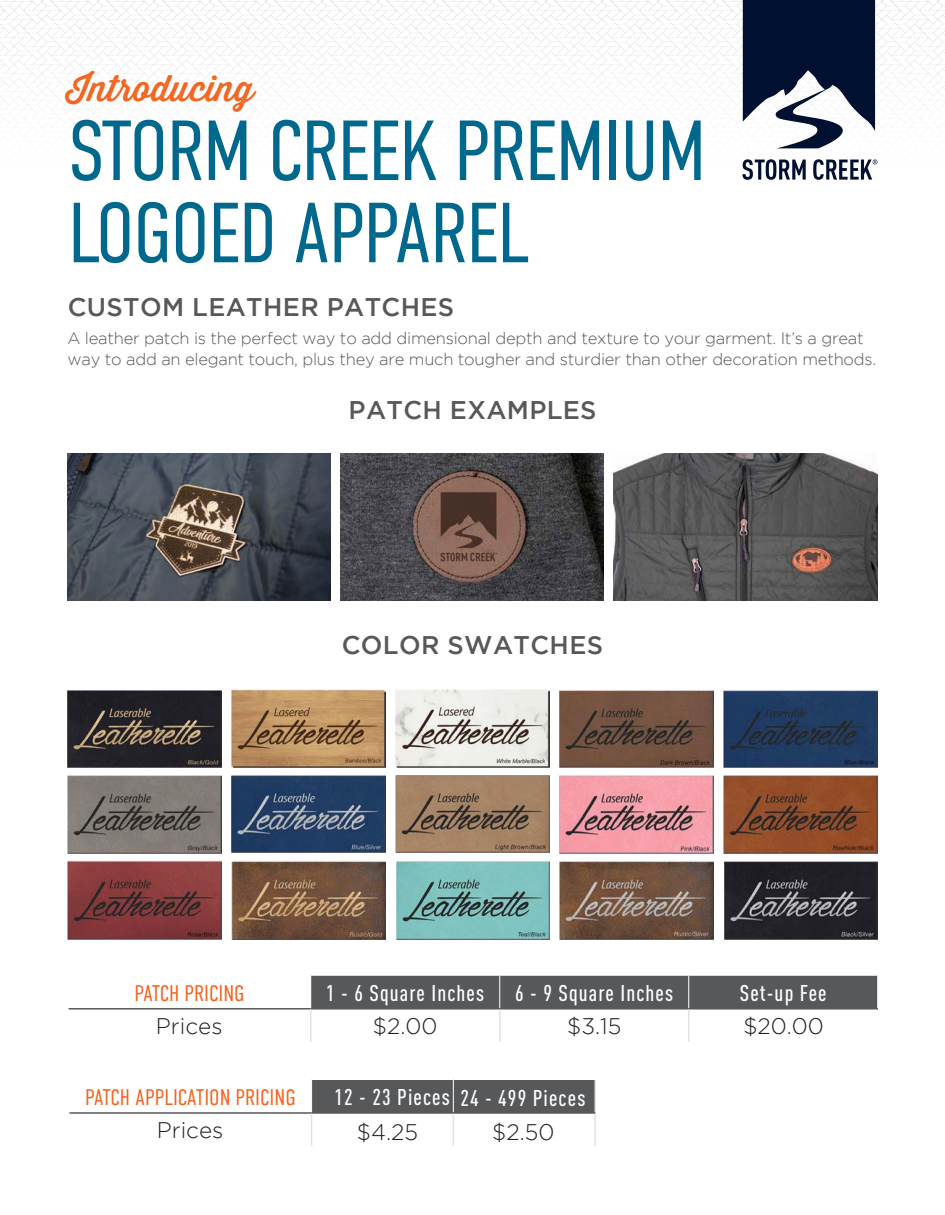
<style>
.page{position:relative;width:945px;height:1215px;background:#fff}
.page>*{position:absolute;margin:0;border:0;box-sizing:border-box;transform-origin:0 0}
.t1{font:300 85.05px/82.2px "DIN Condensed";letter-spacing:-.02em;color:#00688c}
.t2{font:36px "Thirsty Rough Reg";color:#f36621}
.Product_Fabric_Conte{font:500 25.5px "Gotham";letter-spacing:.015em;color:#57585a}
.Laydown_Callout{font:500 22.5px "DIN Cond";letter-spacing:.05em;color:#fff}
.Laydown_Callout-2{font:300 22.5px "Gotham";color:#231f20}
.t3{font:300 22.5px "DIN Condensed";color:#f36621}
.Product_Fabric_Conte-2{font:300 16.5px/21px "Gotham";letter-spacing:-.015em;color:#57585a}
</style>
<div class="page">
<svg style="left:0;top:0;width:945px;height:177px"></svg>
<img style="left:614px;top:454px;width:263px;height:146px">
<img style="left:68px;top:454px;width:263px;height:146px">
<img style="left:341px;top:454px;width:263px;height:146px">
<div style="left:311px;top:976px;width:566px;height:32px;background:#57585a"></div>
<hr style="left:499px;top:976px;width:1px;height:32px;background:#fff">
<hr style="left:688px;top:976px;width:1px;height:32px;background:#fff">
<hr style="left:68px;top:1008px;width:243px;height:2px;background:#57585a">
<hr style="left:311px;top:1008px;width:189px;height:2px;background:#57585a">
<hr style="left:500px;top:1008px;width:189px;height:2px;background:#57585a">
<hr style="left:689px;top:1008px;width:189px;height:2px;background:#57585a">
<hr style="left:310px;top:1010px;width:1px;height:32px;background:#e1e2e4">
<hr style="left:499px;top:1010px;width:1px;height:32px;background:#e1e2e4">
<hr style="left:688px;top:1010px;width:1px;height:32px;background:#e1e2e4">
<svg style="left:743px;top:0;width:132px;height:148px"></svg>
<svg style="left:743px;top:159px;width:63px;height:21px"></svg>
<svg style="left:813px;top:159px;width:64px;height:21px"></svg>
<img style="left:231px;top:689px;width:155px;height:79px">
<img style="left:68px;top:690px;width:153px;height:78px">
<img style="left:724px;top:861px;width:154px;height:78px">
<img style="left:723px;top:690px;width:154px;height:78px">
<img style="left:232px;top:775px;width:153px;height:78px">
<img style="left:560px;top:690px;width:153px;height:78px">
<img style="left:67px;top:775px;width:155px;height:78px">
<img style="left:396px;top:775px;width:153px;height:78px">
<img style="left:560px;top:776px;width:153px;height:78px">
<img style="left:724px;top:776px;width:153px;height:78px">
<img style="left:68px;top:861px;width:153px;height:78px">
<img style="left:232px;top:860px;width:154px;height:79px">
<img style="left:560px;top:861px;width:154px;height:78px">
<img style="left:396px;top:860px;width:154px;height:79px">
<img style="left:395px;top:690px;width:155px;height:78px">
<div style="left:312px;top:1080px;width:283px;height:32px;background:#57585a"></div>
<hr style="left:453px;top:1080px;width:1px;height:32px;background:#fff">
<hr style="left:69px;top:1112px;width:243px;height:2px;background:#57585a">
<hr style="left:312px;top:1112px;width:141px;height:2px;background:#57585a">
<hr style="left:453px;top:1112px;width:142px;height:2px;background:#57585a">
<hr style="left:311px;top:1114px;width:1px;height:32px;background:#e1e2e4">
<hr style="left:453px;top:1114px;width:1px;height:32px;background:#e1e2e4">
<hr style="left:594px;top:1114px;width:2px;height:32px;background:#e1e2e4">
<p class="t2" style="left:68px;top:62px;width:188px">Introducing</p>
<p class="t1" style="left:68px;top:110px;width:640px">STORM CREEK PREMIUM<br>LOGOED APPAREL</p>
<p class="Product_Fabric_Conte" style="left:68px;top:293px;width:388px">CUSTOM LEATHER PATCHES</p>
<p class="Product_Fabric_Conte-2" style="left:68px;top:327px;width:810px">A leather patch is the perfect way to add dimensional depth and texture to your garment. It’s a great way to add an elegant touch, plus they are much tougher and sturdier than other decoration methods.</p>
<p class="Product_Fabric_Conte" style="left:349px;top:395px;width:250px">PATCH EXAMPLES</p>
<p class="Product_Fabric_Conte" style="left:342px;top:630px;width:263px">COLOR SWATCHES</p>
<p class="t3" style="left:135px;top:980px;width:112px">PATCH PRICING</p>
<p class="Laydown_Callout" style="left:326px;top:980px;width:159px">1 - 6 Square Inches</p>
<p class="Laydown_Callout" style="left:515px;top:980px;width:159px">6 - 9 Square Inches</p>
<p class="Laydown_Callout" style="left:740px;top:980px;width:88px">Set-up Fee</p>
<p class="Laydown_Callout-2" style="left:156px;top:1014px;width:68px">Prices</p>
<p class="Laydown_Callout-2" style="left:373px;top:1014px;width:66px">$2.00</p>
<p class="Laydown_Callout-2" style="left:567px;top:1014px;width:56px">$3.15</p>
<p class="Laydown_Callout-2" style="left:743px;top:1014px;width:82px">$20.00</p>
<p class="t3" style="left:85px;top:1084px;width:212px">PATCH APPLICATION PRICING</p>
<p class="Laydown_Callout" style="left:334px;top:1084px;width:117px">12 - 23 Pieces</p>
<p class="Laydown_Callout" style="left:460px;top:1084px;width:127px">24 - 499 Pieces</p>
<p class="Laydown_Callout-2" style="left:157px;top:1118px;width:68px">Prices</p>
<p class="Laydown_Callout-2" style="left:357px;top:1120px;width:63px">$4.25</p>
<p class="Laydown_Callout-2" style="left:492px;top:1120px;width:64px">$2.50</p>
</div>
